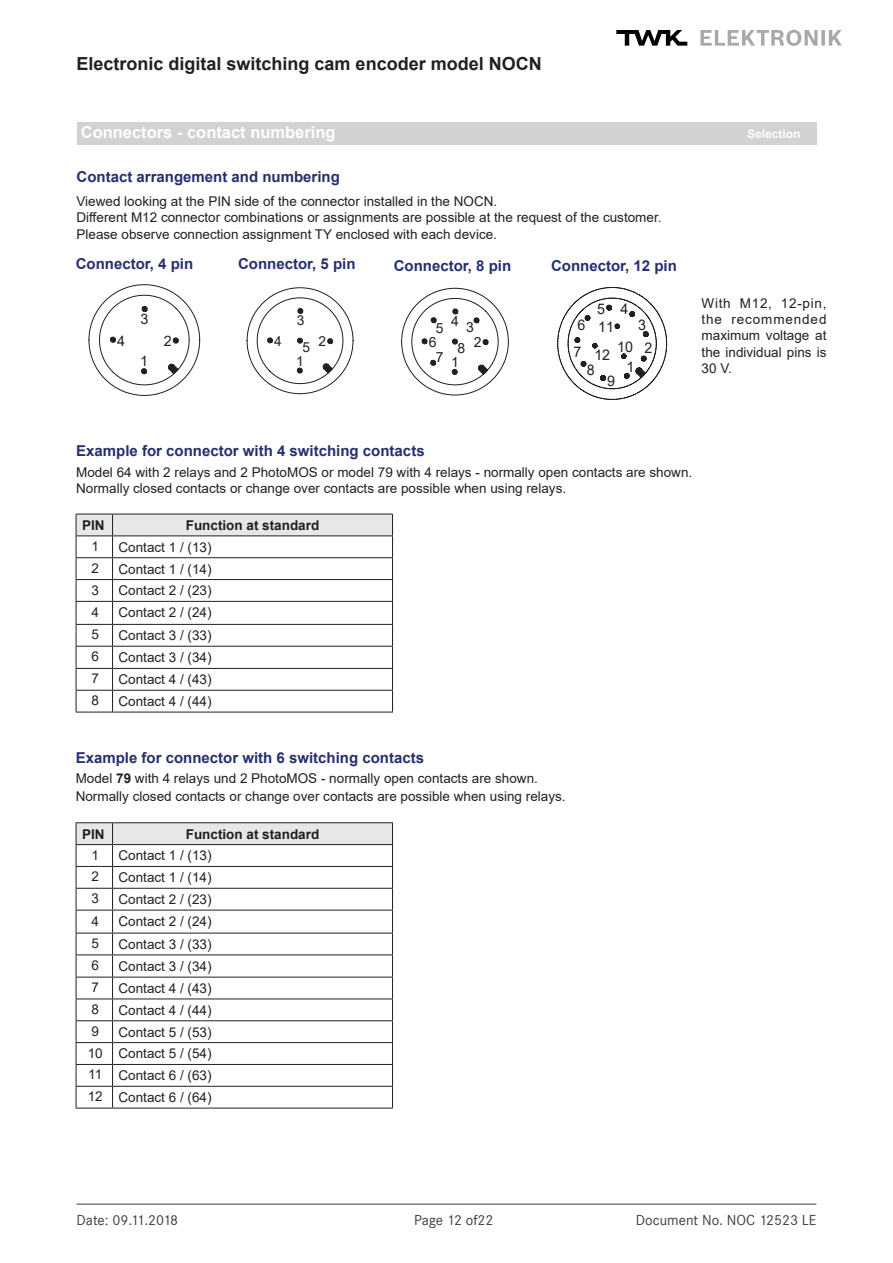
<style>
.page{position:relative;width:893px;height:1263px;background:#fff}
.page>*{position:absolute;margin:0;border:0;box-sizing:border-box;transform-origin:0 0}
.t1{font:700 18px "Arial";color:#231f20}
.t2{font:700 16.5px "Arial";color:#fff}
.t3{font:700 15px "Arial";color:#262f6f}
.t4{font:15px "Corporate S";color:#3e3e3f}
.t5{font:14.7px/27px "Arial";color:#231f20}
.t6{font:14.4px "Arial";color:#231f20}
.t7{font:13.95px/14.2px "Arial";color:#231f20;text-align:center}
.t8{font:13.8px "Arial";color:#231f20}
.t9{font:13.5px/16.2px "Arial";color:#231f20}
.t10{font:700 13.5px "Arial";color:#231f20}
.t11{font:700 12px "Arial";color:#fff}
.s1{font-weight:700}
</style>
<div class="page">
<hr style="left:77px;top:1203px;width:739px;height:2px;background:#7c7f81">
<svg style="left:616px;top:30px;width:71px;height:16px"></svg>
<svg style="left:700px;top:30px;width:142px;height:16px"></svg>
<div style="left:77px;top:122px;width:739px;height:23px;background:#d1d2d4"></div>
<svg style="left:247px;top:287px;width:106px;height:107px"></svg>
<svg style="left:401px;top:288px;width:108px;height:107px"></svg>
<svg style="left:89px;top:284px;width:111px;height:112px"></svg>
<svg style="left:558px;top:287px;width:109px;height:113px"></svg>
<svg style="left:76px;top:514px;width:317px;height:198px"></svg>
<hr style="left:76px;top:712px;width:37px;height:1px;background:#231f20">
<hr style="left:113px;top:712px;width:280px;height:1px;background:#231f20">
<hr style="left:76px;top:822px;width:37px;height:1px;background:#231f20">
<hr style="left:113px;top:822px;width:280px;height:1px;background:#231f20">
<svg style="left:76px;top:823px;width:317px;height:285px"></svg>
<hr style="left:76px;top:1108px;width:37px;height:1px;background:#231f20">
<hr style="left:113px;top:1108px;width:280px;height:1px;background:#231f20">
<h1 class="t1" style="left:77px;top:51px;width:467px">Electronic digital switching cam encoder model NOCN</h1>
<p class="t2" style="left:81px;top:121px;width:256px">Connectors - contact numbering</p>
<p class="t11" style="left:747px;top:125px;width:55px">Selection</p>
<p class="t3" style="left:77px;top:166px;width:265px">Contact arrangement and numbering</p>
<p class="t9" style="left:77px;top:193px;width:587px">Viewed looking at the PIN side of the connector installed in the NOCN.<br>Different M12 connector combinations or assignments are possible at the request of the customer.<br>Please observe connection assignment TY enclosed with each device.</p>
<p class="t3" style="left:76px;top:254px;width:119px">Connector, 4 pin</p>
<p class="t3" style="left:238px;top:254px;width:119px">Connector, 5 pin</p>
<p class="t3" style="left:394px;top:255px;width:119px">Connector, 8 pin</p>
<p class="t3" style="left:551px;top:255px;width:127px">Connector, 12 pin</p>
<p class="t6" style="left:117px;top:330px;width:9px">4</p>
<p class="t6" style="left:141px;top:309px;width:9px">3</p>
<p class="t6" style="left:140px;top:351px;width:9px">1</p>
<p class="t6" style="left:164px;top:331px;width:9px">2</p>
<p class="t8" style="left:274px;top:332px;width:9px">4</p>
<p class="t8" style="left:297px;top:311px;width:9px">3</p>
<p class="t7" style="left:451px;top:314px;width:9px">4</p>
<p class="t7" style="left:466px;top:320px;width:9px">3</p>
<p class="t7" style="left:429px;top:321px;width:17px">5<br>6</p>
<p class="t7" style="left:436px;top:352px;width:24px">7 1</p>
<p class="t8" style="left:319px;top:332px;width:9px">2</p>
<p class="t8" style="left:303px;top:337px;width:9px">5</p>
<p class="t7" style="left:474px;top:335px;width:9px">2</p>
<p class="t7" style="left:457px;top:341px;width:9px">8</p>
<p class="t8" style="left:296px;top:351px;width:9px">1</p>
<p class="t5" style="left:597px;top:295px;width:33px">5 4</p>
<p class="t5" style="left:638px;top:311px;width:9px">3</p>
<p class="t5" style="left:574px;top:311px;width:13px">6<br>7</p>
<p class="t5" style="left:598px;top:313px;width:17px">11</p>
<p class="t5" style="left:617px;top:333px;width:17px">10</p>
<p class="t5" style="left:644px;top:334px;width:9px">2</p>
<p class="t5" style="left:594px;top:341px;width:17px">12</p>
<p class="t5" style="left:587px;top:356px;width:9px">8</p>
<p class="t5" style="left:626px;top:353px;width:9px">1</p>
<p class="t5" style="left:607px;top:367px;width:9px">9</p>
<p class="t9" style="left:702px;top:295px;width:126px;text-align:justify">With M12, 12-pin, the recommended maximum voltage at the individual pins is 30 V.</p>
<p class="t3" style="left:76px;top:440px;width:350px">Example for connector with 4 switching contacts</p>
<p class="t9" style="left:76px;top:464px;width:618px">Model 64 with 2 relays and 2 PhotoMOS or model 79 with 4 relays - normally open contacts are shown.<br>Normally closed contacts or change over contacts are possible when using relays.</p>
<p class="t10" style="left:82px;top:516px;width:24px">PIN</p>
<p class="t10" style="left:186px;top:516px;width:135px">Function at standard</p>
<p class="t9" style="left:91px;top:538px;width:9px">1</p>
<p class="t9" style="left:119px;top:539px;width:95px">Contact 1 / (13)</p>
<p class="t9" style="left:91px;top:560px;width:9px">2</p>
<p class="t9" style="left:119px;top:561px;width:95px">Contact 1 / (14)</p>
<p class="t9" style="left:91px;top:582px;width:9px">3</p>
<p class="t9" style="left:119px;top:582px;width:95px">Contact 2 / (23)</p>
<p class="t9" style="left:91px;top:604px;width:9px">4</p>
<p class="t9" style="left:119px;top:604px;width:95px">Contact 2 / (24)</p>
<p class="t9" style="left:91px;top:626px;width:9px">5</p>
<p class="t9" style="left:119px;top:627px;width:95px">Contact 3 / (33)</p>
<p class="t9" style="left:91px;top:648px;width:9px">6</p>
<p class="t9" style="left:119px;top:649px;width:95px">Contact 3 / (34)</p>
<p class="t9" style="left:91px;top:670px;width:9px">7</p>
<p class="t9" style="left:119px;top:671px;width:95px">Contact 4 / (43)</p>
<p class="t9" style="left:91px;top:692px;width:9px">8</p>
<p class="t9" style="left:119px;top:693px;width:95px">Contact 4 / (44)</p>
<p class="t3" style="left:76px;top:747px;width:350px">Example for connector with 6 switching contacts</p>
<p class="t9" style="left:76px;top:769px;width:491px;line-height:18px">Model <span class="s1">79</span> with 4 relays und 2 PhotoMOS - normally open contacts are shown.<br>Normally closed contacts or change over contacts are possible when using relays.</p>
<p class="t10" style="left:82px;top:824px;width:24px">PIN</p>
<p class="t10" style="left:186px;top:824px;width:135px">Function at standard</p>
<p class="t9" style="left:91px;top:847px;width:9px">1</p>
<p class="t9" style="left:119px;top:847px;width:95px">Contact 1 / (13)</p>
<p class="t9" style="left:91px;top:868px;width:9px">2</p>
<p class="t9" style="left:119px;top:869px;width:95px">Contact 1 / (14)</p>
<p class="t9" style="left:91px;top:890px;width:9px">3</p>
<p class="t9" style="left:119px;top:891px;width:95px">Contact 2 / (23)</p>
<p class="t9" style="left:91px;top:913px;width:9px">4</p>
<p class="t9" style="left:119px;top:913px;width:95px">Contact 2 / (24)</p>
<p class="t9" style="left:91px;top:935px;width:9px">5</p>
<p class="t9" style="left:119px;top:936px;width:95px">Contact 3 / (33)</p>
<p class="t9" style="left:91px;top:957px;width:9px">6</p>
<p class="t9" style="left:119px;top:958px;width:95px">Contact 3 / (34)</p>
<p class="t9" style="left:91px;top:979px;width:9px">7</p>
<p class="t9" style="left:119px;top:980px;width:95px">Contact 4 / (43)</p>
<p class="t9" style="left:91px;top:1001px;width:9px">8</p>
<p class="t9" style="left:119px;top:1002px;width:95px">Contact 4 / (44)</p>
<p class="t9" style="left:91px;top:1023px;width:9px">9</p>
<p class="t9" style="left:88px;top:1021px;width:125px;line-height:21.9px;text-align:justify;text-indent:31px">Contact 5 / (53)<br>10 Contact 5 / (54)<br>11 Contact 6 / (63)<br>12 Contact 6 / (64)</p>
<p class="t4" style="left:77px;top:1211px;width:103px">Date: 09.11.2018</p>
<p class="t4" style="left:414px;top:1211px;width:81px">Page 12 of22</p>
<p class="t4" style="left:636px;top:1211px;width:182px">Document No. NOC 12523 LE</p>
</div>
